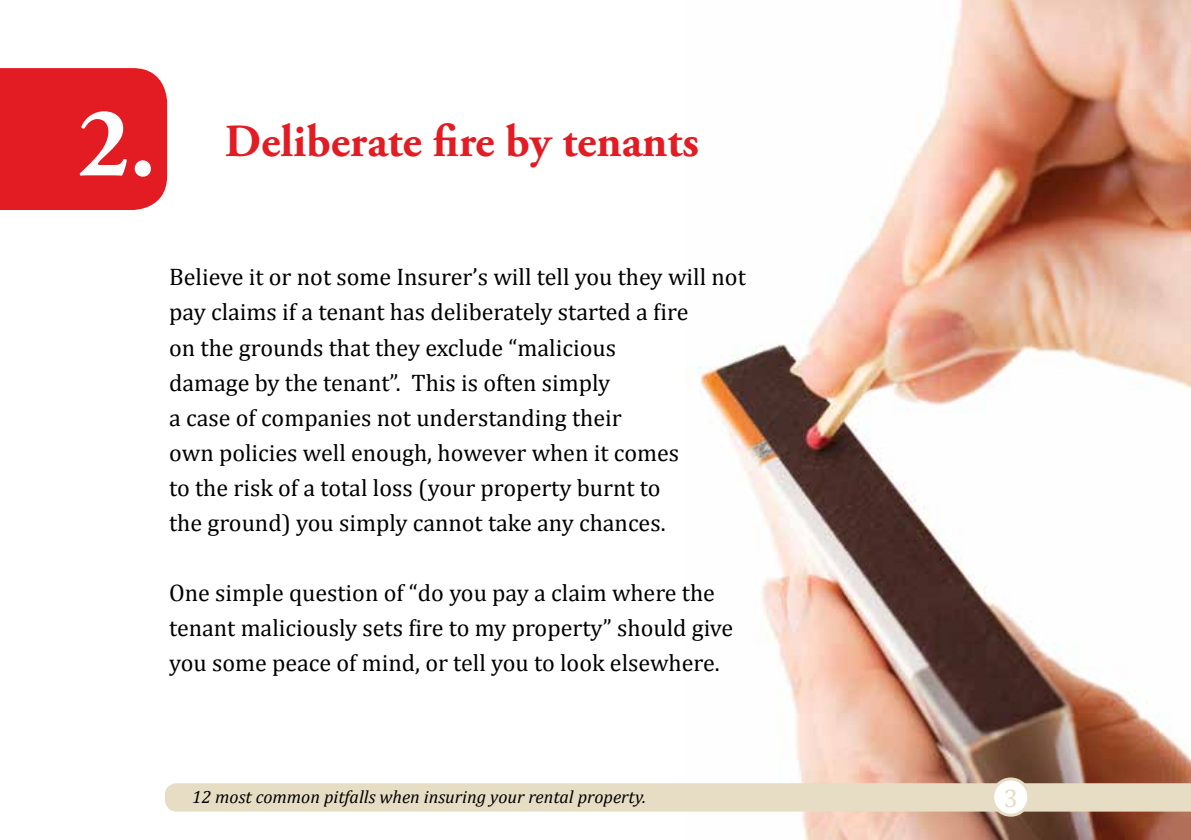
<style>
.page{position:relative;width:1191px;height:840px;background:#fff}
.page>*{position:absolute;margin:0;border:0;box-sizing:border-box;transform-origin:0 0}
.t1{font:700 100px "Adobe Garamond Pro";color:#fff}
.t2{font:700 46px "Adobe Garamond Pro";color:#e31b22}
.t3{font:25.6px "Cambria";color:#e7ddc4}
.t4{font:24px/35px "Cambria";color:#000}
.t5{font:italic 18px "Cambria";color:#000}
</style>
<div class="page">
<div style="left:0;top:68px;width:167px;height:142px;background:#e31b22"></div>
<img style="left:687px;top:0;width:504px;height:839px">
<div style="left:165px;top:782px;width:1026px;height:29px;background:#e7ddc4"></div>
<div style="left:992px;top:778px;width:36px;height:36px;background:#fff;border-radius:50%"></div>
<div style="left:991px;top:777px;width:39px;height:39px;border:3px solid #e7ddc4;border-radius:50%"></div>
<h1 class="t1" style="left:78px;top:85px;width:80px">2.</h1>
<h2 class="t2" style="left:225px;top:114px;width:475px">Deliberate fire by tenants</h2>
<p class="t4" style="left:169px;top:259px;width:578px">Believe it or not some Insurer’s will tell you they will not pay claims if a tenant has deliberately started a fire<br>on the grounds that they exclude “malicious<br>damage by the tenant”. This is often simply<br>a case of companies not understanding their<br>own policies well enough, however when it comes<br>to the risk of a total loss (your property burnt to<br>the ground) you simply cannot take any chances.</p>
<p class="t4" style="left:169px;top:574px;width:565px">One simple question of “do you pay a claim where the tenant maliciously sets fire to my property” should give you some peace of mind, or tell you to look elsewhere.</p>
<p class="t5" style="left:192px;top:783px;width:455px">12 most common pitfalls when insuring your rental property.</p>
<p class="t3" style="left:1003px;top:782px;width:16px">3</p>
</div>
